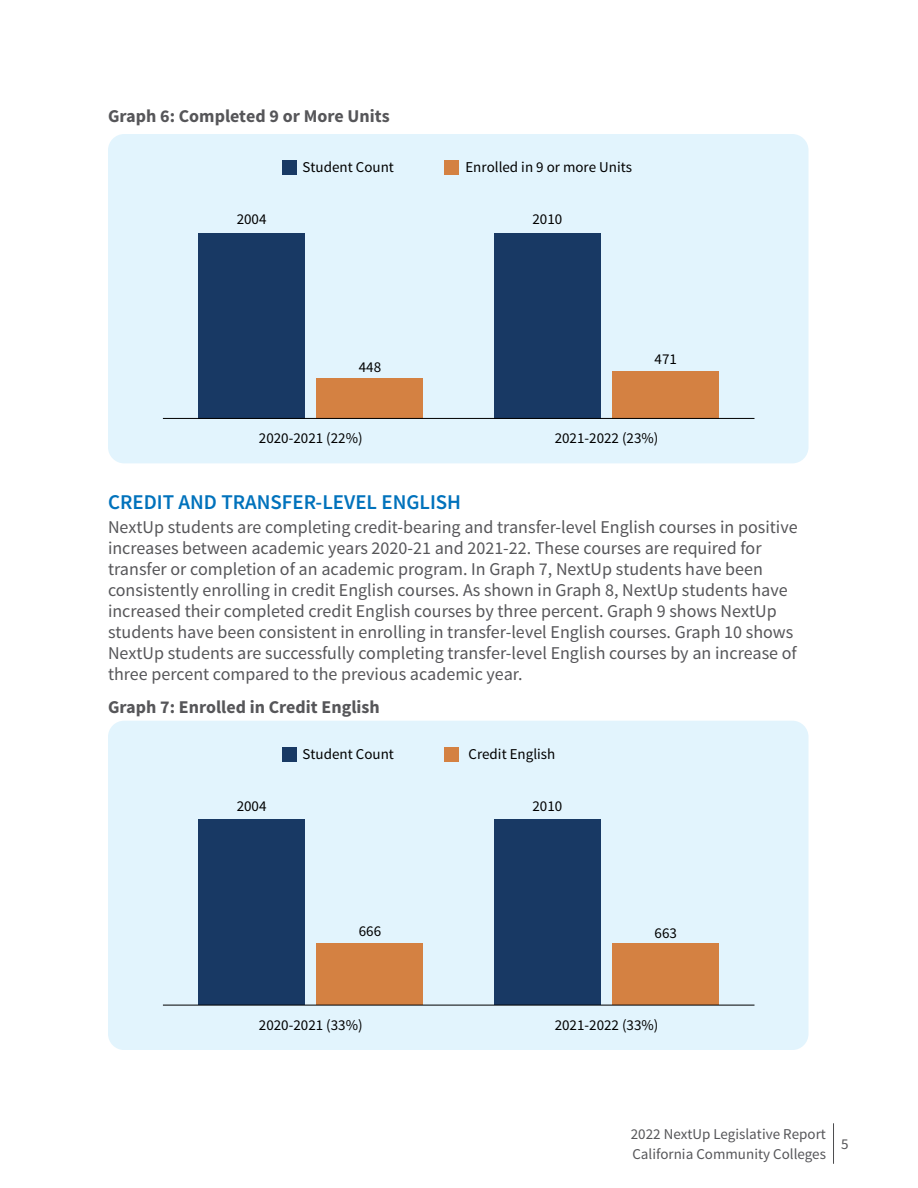
<style>
.page{position:relative;width:918px;height:1188px;background:#fff}
.page>*{position:absolute;margin:0;border:0;box-sizing:border-box;transform-origin:0 0}
.t1{font:600 21px "Yvltxf Vyjkrf Jpysnc Xskjrb Source Sans Pro";color:#0072bc}
.body_copy{font:18px/21px "Cnpfxv Vcfpxp Kxdkfr Tpssdp Source Sans Pro";color:#565659}
.Table_Title{font:700 18px "Cmtssr Jkjsfh Jtrhxj Cctjtl Source Sans Pro";color:#565659}
.t2{font:15px "Pjxddm Gpqjky Qmxqjh Qyrjch Source Sans Pro";color:#000}
.t3{font:15px "Nnwfvc Jnqylp Jgbpdb Ltmsdk Source Sans Pro";color:#000}
.t4{font:15px/19.5px "Wwdbkg Source Sans Pro";color:#565659}
.t5{font:15px "Cnpfxv Vcfpxp Kxdkfr Tpssdp Source Sans Pro";color:#565659}
</style>
<div class="page">
<div style="left:108px;top:134px;width:701px;height:329px;background:#e2f4fd"></div>
<div style="left:317px;top:378px;width:106px;height:40px;background:#d48142"></div>
<div style="left:613px;top:371px;width:106px;height:47px;background:#d48142"></div>
<div style="left:198px;top:233px;width:107px;height:185px;background:#183964"></div>
<div style="left:494px;top:233px;width:107px;height:185px;background:#183964"></div>
<hr style="left:163px;top:418px;width:591px;height:1px;background:#000">
<div style="left:283px;top:160px;width:14px;height:15px;background:#183964"></div>
<div style="left:445px;top:160px;width:14px;height:15px;background:#d48142"></div>
<div style="left:108px;top:721px;width:701px;height:329px;background:#e2f4fd"></div>
<div style="left:317px;top:944px;width:106px;height:61px;background:#d48142"></div>
<div style="left:613px;top:944px;width:106px;height:61px;background:#d48142"></div>
<div style="left:198px;top:820px;width:107px;height:185px;background:#183964"></div>
<div style="left:494px;top:819px;width:107px;height:186px;background:#183964"></div>
<hr style="left:163px;top:1005px;width:592px;height:1px;background:#000">
<div style="left:283px;top:747px;width:14px;height:15px;background:#183964"></div>
<div style="left:445px;top:747px;width:14px;height:15px;background:#d48142"></div>
<hr style="left:833px;top:1123px;width:1px;height:41px;background:#4d4d4f">
<p class="Table_Title" style="left:108px;top:104px;width:283px">Graph 6: Completed 9 or More Units</p>
<p class="t2" style="left:303px;top:158px;width:93px">Student Count</p>
<p class="t2" style="left:466px;top:158px;width:168px">Enrolled in 9 or more Units</p>
<p class="t2" style="left:237px;top:210px;width:31px">2004</p>
<p class="t2" style="left:533px;top:210px;width:31px">2010</p>
<p class="t2" style="left:359px;top:358px;width:24px">448</p>
<p class="t2" style="left:655px;top:350px;width:24px">471</p>
<p class="t2" style="left:259px;top:429px;width:105px">2020-2021 (22%)</p>
<p class="t2" style="left:555px;top:429px;width:105px">2021-2022 (23%)</p>
<h3 class="t1" style="left:108px;top:488px;width:355px">CREDIT AND TRANSFER-LEVEL ENGLISH</h3>
<p class="body_copy" style="left:108px;top:516px;width:691px">NextUp students are completing credit-bearing and transfer-level English courses in positive increases between academic years 2020-21 and 2021-22. These courses are required for transfer or completion of an academic program. In Graph 7, NextUp students have been consistently enrolling in credit English courses. As shown in Graph 8, NextUp students have increased their completed credit English courses by three percent. Graph 9 shows NextUp students have been consistent in enrolling in transfer-level English courses. Graph 10 shows NextUp students are successfully completing transfer-level English courses by an increase of three percent compared to the previous academic year.</p>
<p class="Table_Title" style="left:108px;top:695px;width:273px">Graph 7: Enrolled in Credit English</p>
<p class="t3" style="left:303px;top:745px;width:93px">Student Count</p>
<p class="t3" style="left:469px;top:745px;width:88px">Credit English</p>
<p class="t3" style="left:237px;top:797px;width:31px">2004</p>
<p class="t3" style="left:533px;top:797px;width:31px">2010</p>
<p class="t3" style="left:359px;top:922px;width:24px">666</p>
<p class="t3" style="left:655px;top:923px;width:24px">663</p>
<p class="t3" style="left:259px;top:1015px;width:105px">2020-2021 (33%)</p>
<p class="t3" style="left:555px;top:1015px;width:105px">2021-2022 (33%)</p>
<p class="t4" style="left:631px;top:1125px;width:197px">2022 NextUp Legislative Report<br>California Community Colleges</p>
<p class="t5" style="left:841px;top:1135px;width:9px">5</p>
</div>
